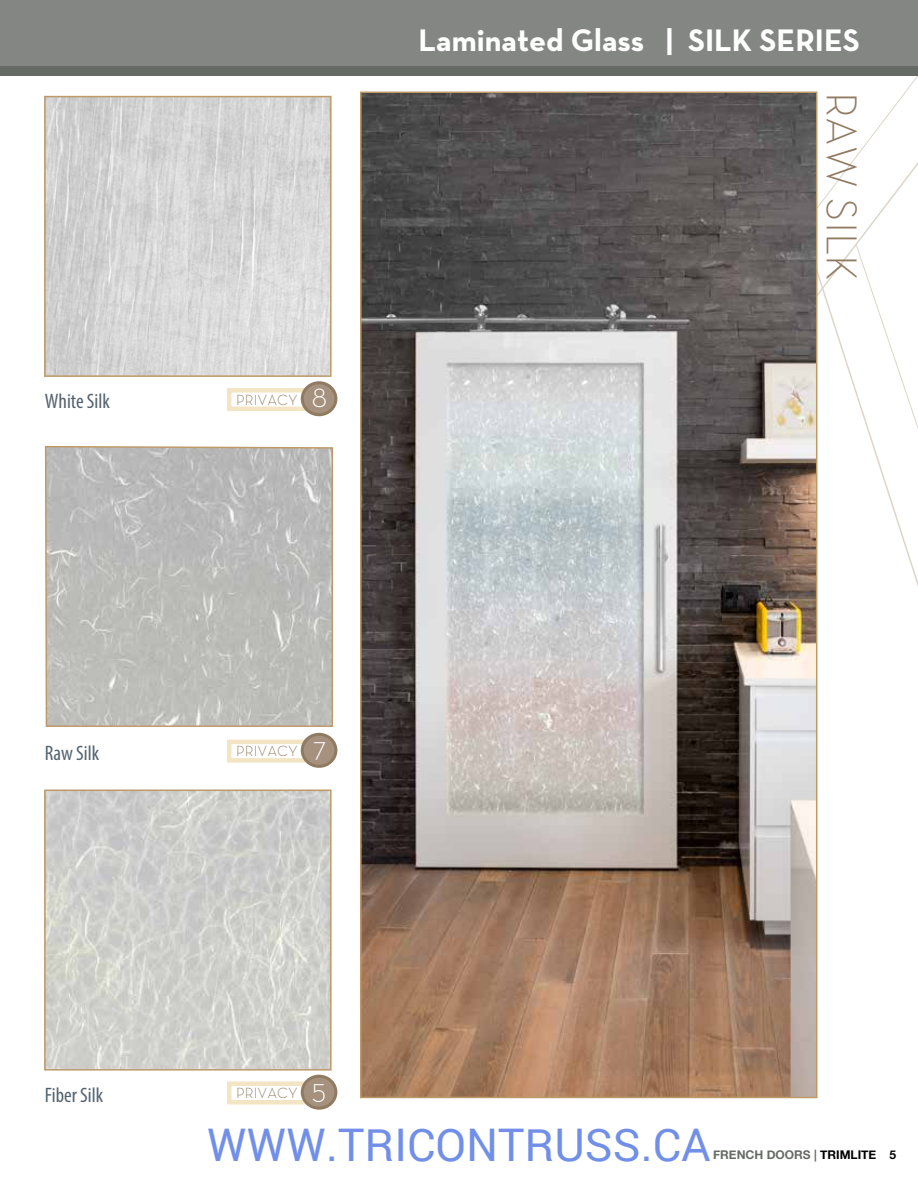
<style>
.page{position:relative;width:918px;height:1188px;background:#fff}
.page>*{position:absolute;margin:0;border:0;box-sizing:border-box;transform-origin:0 0}
.t1{font:45px "Roboto";color:rgb(65 105 225/.75)}
.t2{font:300 43.95px "Neutra Text";color:#907a62}
.t3{font:700 31.65px "Neutra Text";color:#fff}
.t4{font:condensed 21px "Myriad Pro";color:#53626f}
.t5{font:300 15px "Neutra Text";color:#907a62}
.t6{font:700 12px "Helvetica Neue";color:#666b66}
.s1{font-size:30px;color:#fff}
.s2{color:#000}
</style>
<div class="page">
<svg style="left:817px;top:468px;width:101px;height:175px"></svg>
<svg style="left:748px;top:75px;width:170px;height:393px"></svg>
<div style="left:0;top:54px;width:918px;height:21px;background:#666b66"></div>
<div style="left:0;top:0;width:918px;height:65px;background:#838682"></div>
<img style="left:363px;top:95px;width:451px;height:1000px">
<div style="left:227px;top:1082px;width:91px;height:22px;border:4px solid #f3e5c3"></div>
<div style="left:302px;top:1076px;width:34px;height:32px;background:#a5917d;border-radius:50%"></div>
<div style="left:301px;top:1075px;width:36px;height:35px;border:3px solid #907a62;border-radius:50%"></div>
<div style="left:227px;top:740px;width:91px;height:23px;border:4px solid #f3e5c3"></div>
<div style="left:302px;top:734px;width:34px;height:32px;background:#a5917d;border-radius:50%"></div>
<div style="left:301px;top:733px;width:36px;height:35px;border:3px solid #907a62;border-radius:50%"></div>
<div style="left:227px;top:388px;width:91px;height:23px;border:4px solid #f3e5c3"></div>
<div style="left:302px;top:383px;width:34px;height:32px;background:#a5917d;border-radius:50%"></div>
<div style="left:301px;top:381px;width:36px;height:35px;border:3px solid #907a62;border-radius:50%"></div>
<img style="left:47px;top:99px;width:282px;height:275px">
<div style="left:44px;top:96px;width:288px;height:281px;border:2px solid #be9a69"></div>
<svg style="left:44px;top:445px;width:289px;height:282px;background:#bdbcb9"></svg>
<img style="left:47px;top:793px;width:282px;height:275px">
<div style="left:44px;top:790px;width:288px;height:281px;border:2px solid #be9a69"></div>
<p class="t4" style="left:45px;top:388px;width:67px">White Silk</p>
<p class="t5" style="left:236px;top:391px;width:92px">PRIVACY <span class="s1">8</span></p>
<p class="t3" style="left:419px;top:21px;width:443px">Laminated Glass | SILK SERIES</p>
<h2 class="t2" style="left:869px;top:92px;width:191px;rotate:90deg">RAW SILK</h2>
<p class="t4" style="left:45px;top:740px;width:56px">Raw Silk</p>
<p class="t5" style="left:236px;top:742px;width:92px">PRIVACY <span class="s1">7</span></p>
<p class="t4" style="left:45px;top:1082px;width:60px">Fiber Silk</p>
<p class="t5" style="left:236px;top:1084px;width:91px">PRIVACY <span class="s1">5</span></p>
<h1 class="t1" style="left:207px;top:1114px;width:505px">WWW.TRICONTRUSS.CA</h1>
<p class="t6" style="left:713px;top:1144px;width:185px">FRENCH DOORS | <span class="s2">TRIMLITE 5</span></p>
</div>
